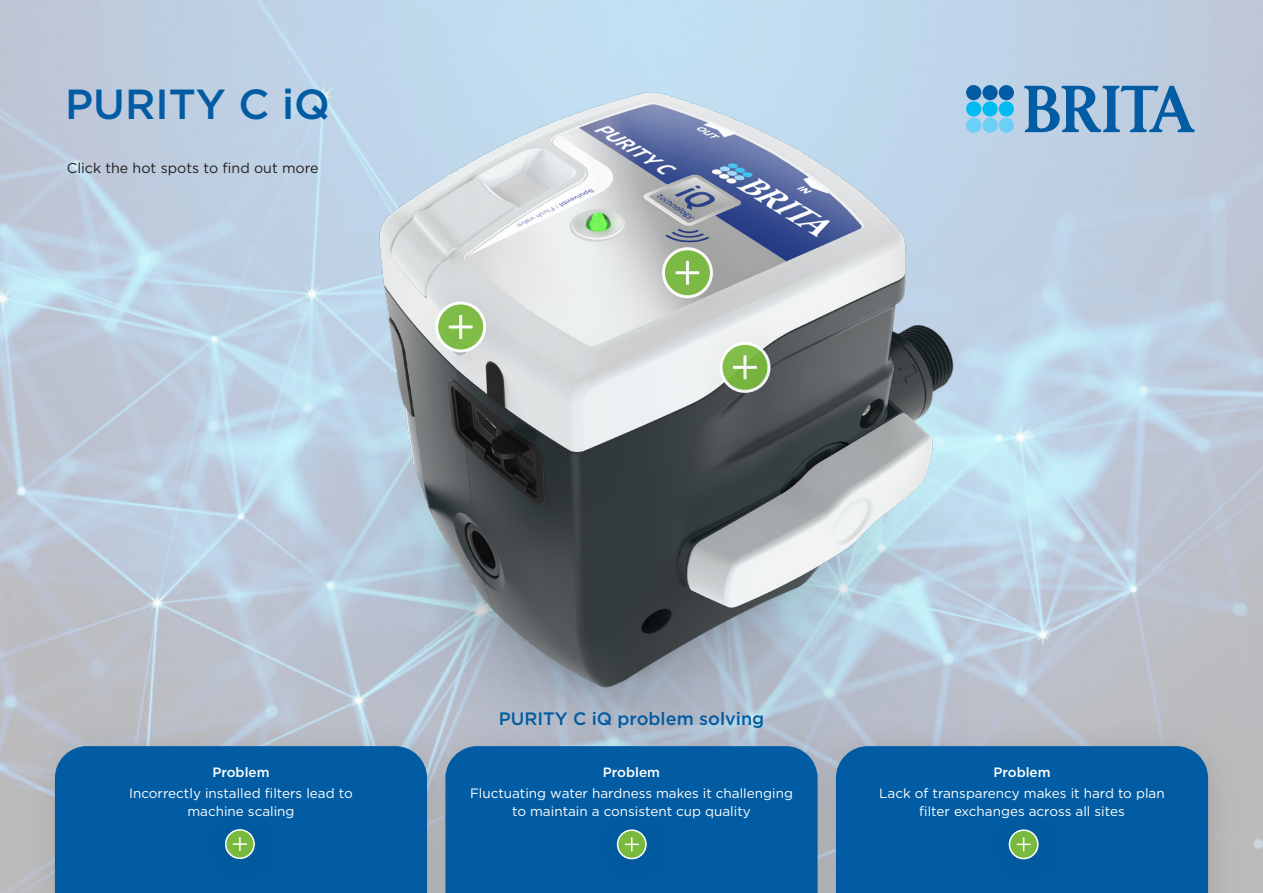
<style>
.page{position:relative;width:1263px;height:893px;background:#fff}
.page>*{position:absolute;margin:0;border:0;box-sizing:border-box;transform-origin:0 0}
.t1{font:500 42px "Gotham";color:#015ca3}
.t2{font:500 18px "Gotham";color:#015ca3}
.t3{font:14.25px "Gotham";color:#231f20}
.t4{font:13.5px/18px "Gotham";color:#fff;text-align:center}
.t5{font:500 13.5px "Gotham";color:#fff}
</style>
<div class="page">
<img style="left:0;top:0;width:1263px;height:893px">
<img style="left:296px;top:70px;width:671px;height:646px">
<div style="left:620px;top:205px;width:144px;height:144px;background:#231f20;opacity:.13"></div>
<div style="left:641px;top:229px;width:101px;height:96px;background:#231f20;opacity:.13"></div>
<div style="left:644px;top:227px;width:96px;height:101px;background:#231f20;opacity:.13"></div>
<hr style="left:686px;top:261px;width:3px;height:24px;background:#fff">
<div style="left:677px;top:300px;width:144px;height:144px;background:#231f20;opacity:.13"></div>
<div style="left:699px;top:324px;width:101px;height:96px;background:#231f20;opacity:.13"></div>
<div style="left:701px;top:321px;width:96px;height:101px;background:#231f20;opacity:.13"></div>
<hr style="left:743px;top:355px;width:3px;height:24px;background:#fff">
<div style="left:393px;top:259px;width:144px;height:144px;background:#231f20;opacity:.13"></div>
<div style="left:415px;top:283px;width:101px;height:97px;background:#231f20;opacity:.13"></div>
<div style="left:417px;top:281px;width:96px;height:101px;background:#231f20;opacity:.13"></div>
<hr style="left:459px;top:315px;width:3px;height:24px;background:#fff">
<div style="left:25px;top:716px;width:438px;height:177px;background:#231f20;opacity:.13"></div>
<div style="left:55px;top:746px;width:361px;height:147px;background:#015ca3"></div>
<div style="left:416px;top:716px;width:437px;height:177px;background:#231f20;opacity:.13"></div>
<div style="left:445px;top:746px;width:361px;height:147px;background:#015ca3"></div>
<div style="left:806px;top:716px;width:438px;height:177px;background:#231f20;opacity:.13"></div>
<div style="left:836px;top:746px;width:372px;height:147px;background:#015ca3"></div>
<div style="left:202px;top:806px;width:80px;height:81px;background:#015ca3"></div>
<div style="left:216px;top:819px;width:53px;height:55px;background:#231f20;opacity:.13"></div>
<svg style="left:233px;top:837px;width:14px;height:14px"></svg>
<div style="left:999px;top:118px;width:15px;height:15px;background:#6bcff6;border-radius:50%"></div>
<div style="left:982px;top:118px;width:16px;height:15px;background:#6bcff6;border-radius:50%"></div>
<div style="left:966px;top:118px;width:15px;height:15px;background:#6bcff6;border-radius:50%"></div>
<div style="left:999px;top:85px;width:15px;height:15px;background:#015ca3;border-radius:50%"></div>
<div style="left:982px;top:85px;width:16px;height:15px;background:#015ca3;border-radius:50%"></div>
<div style="left:966px;top:85px;width:15px;height:15px;background:#015ca3;border-radius:50%"></div>
<div style="left:999px;top:101px;width:15px;height:16px;background:#00baf1;border-radius:50%"></div>
<div style="left:982px;top:101px;width:16px;height:16px;background:#00baf1;border-radius:50%"></div>
<div style="left:966px;top:101px;width:15px;height:16px;background:#00baf1;border-radius:50%"></div>
<svg style="left:1024px;top:86px;width:171px;height:46px;background:#6b9bc5"></svg>
<div style="left:594px;top:807px;width:80px;height:80px;background:#015ca3"></div>
<div style="left:608px;top:819px;width:52px;height:56px;background:#231f20;opacity:.13"></div>
<svg style="left:625px;top:837px;width:14px;height:14px"></svg>
<div style="left:986px;top:807px;width:80px;height:80px;background:#015ca3"></div>
<div style="left:1000px;top:819px;width:52px;height:56px;background:#231f20;opacity:.13"></div>
<svg style="left:1017px;top:837px;width:14px;height:14px"></svg>
<h1 class="t1" style="left:65px;top:76px;width:266px">PURITY C iQ</h1>
<p class="t3" style="left:67px;top:159px;width:253px">Click the hot spots to find out more</p>
<h2 class="t2" style="left:499px;top:707px;width:267px">PURITY C iQ problem solving</h2>
<p class="t5" style="left:212px;top:763px;width:59px">Problem</p>
<p class="t5" style="left:603px;top:763px;width:59px">Problem</p>
<p class="t5" style="left:993px;top:763px;width:59px">Problem</p>
<p class="t4" style="left:129px;top:784px;width:225px">Incorrectly installed filters lead to machine scaling</p>
<p class="t4" style="left:470px;top:784px;width:324px">Fluctuating water hardness makes it challenging to maintain a consistent cup quality</p>
<p class="t4" style="left:879px;top:784px;width:287px">Lack of transparency makes it hard to plan filter exchanges across all sites</p>
</div>
